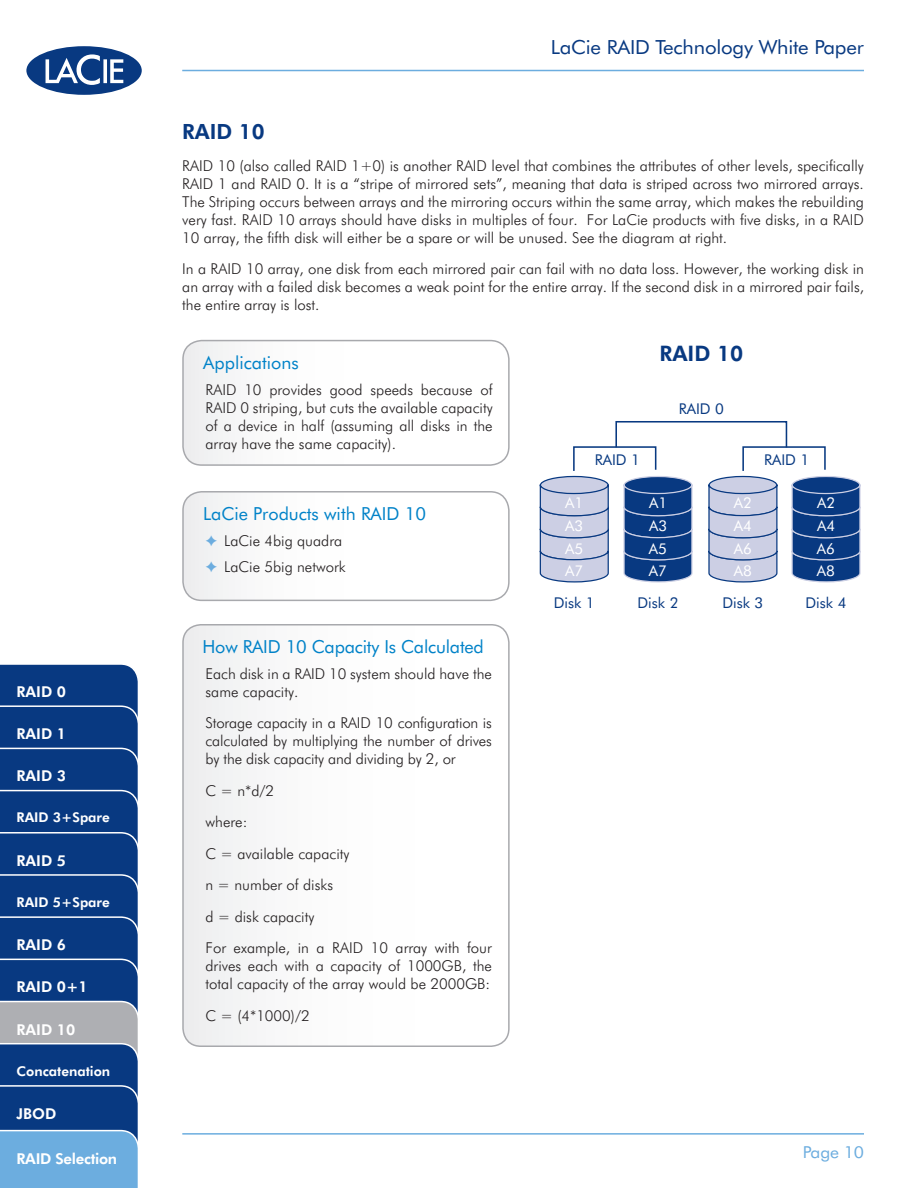
<style>
.page{position:relative;width:918px;height:1188px;background:#fff}
.page>*{position:absolute;margin:0;border:0;box-sizing:border-box;transform-origin:0 0}
.t1{font:800 21.45px "Futura BT";color:#083981}
._1_1_Heading{font:800 21px "Futura BT";color:#083981}
.t2{font:19.5px "Futura BT";letter-spacing:-.01em;color:#083981;scale:1.05 1}
._1_1_1_Heading{font:18px "Futura BT";color:#0082c8}
.t3{font:16.5px "Futura BT";color:#6caddf;scale:1.05 1}
.Bullets{font:300 15px/18px "Futura BT";color:#231f20;text-align:justify}
.t4{font:800 15px "Futura BT";color:#fff}
.t5{font:800 15px "Futura BT";letter-spacing:-.02em;color:#fff}
.t6{font:14.85px "Futura BT";color:#083981}
.t7{font:14.85px/22.6px "Futura BT";color:#fff;text-align:justify}
.t8{font:800 13.5px "Futura BT";color:#fff}
.s1{color:#6caddf}
</style>
<div class="page">
<hr style="left:182px;top:1133px;width:682px;height:2px;background:#6caddf">
<hr style="left:182px;top:70px;width:682px;height:1px;background:#6caddf">
<svg style="left:26px;top:46px;width:116px;height:49px"></svg>
<svg style="left:792px;top:476px;width:68px;height:18px"></svg>
<div style="left:791px;top:476px;width:70px;height:19px;border:1px solid #cccfe4;border-radius:50%"></div>
<svg style="left:791px;top:483px;width:70px;height:100px;background:#244f8f"></svg>
<svg style="left:573px;top:446px;width:84px;height:25px"></svg>
<svg style="left:742px;top:446px;width:84px;height:25px"></svg>
<div style="left:615px;top:421px;width:172px;height:27px;border:2px solid #083981"></div>
<svg style="left:709px;top:476px;width:68px;height:18px"></svg>
<div style="left:708px;top:476px;width:70px;height:19px;border:1px solid #083981;border-radius:50%"></div>
<svg style="left:708px;top:483px;width:70px;height:100px;background:#bac1db"></svg>
<svg style="left:624px;top:476px;width:68px;height:18px"></svg>
<div style="left:623px;top:476px;width:70px;height:19px;border:1px solid #cccfe4;border-radius:50%"></div>
<svg style="left:623px;top:483px;width:70px;height:100px;background:#244f8f"></svg>
<svg style="left:540px;top:476px;width:68px;height:18px"></svg>
<div style="left:540px;top:476px;width:69px;height:19px;border:1px solid #083981;border-radius:50%"></div>
<svg style="left:539px;top:483px;width:70px;height:100px;background:#bac1db"></svg>
<svg style="left:185px;top:341px;width:322px;height:122px"></svg>
<div style="left:182px;top:340px;width:328px;height:126px;border:2px solid #a8a9ad;border-radius:19px"></div>
<svg style="left:185px;top:494px;width:322px;height:106px"></svg>
<div style="left:182px;top:491px;width:328px;height:110px;border:2px solid #a8a9ad;border-radius:19px"></div>
<svg style="left:183px;top:625px;width:324px;height:421px"></svg>
<div style="left:182px;top:624px;width:328px;height:423px;border:2px solid #a8a9ad;border-radius:18px"></div>
<svg style="left:0;top:664px;width:138px;height:524px;background:#275593"></svg>
<p class="t4" style="left:16px;top:683px;width:51px">RAID 0</p>
<p class="t4" style="left:16px;top:725px;width:51px">RAID 1</p>
<p class="t4" style="left:16px;top:767px;width:51px">RAID 3</p>
<p class="t8" style="left:16px;top:809px;width:95px">RAID 3+Spare</p>
<p class="t4" style="left:16px;top:851px;width:51px">RAID 5</p>
<p class="t8" style="left:16px;top:894px;width:95px">RAID 5+Spare</p>
<p class="t4" style="left:16px;top:936px;width:51px">RAID 6</p>
<p class="t4" style="left:16px;top:978px;width:73px">RAID 0+1</p>
<p class="t4" style="left:16px;top:1020px;width:60px">RAID 10</p>
<p class="t8" style="left:16px;top:1063px;width:95px">Concatenation</p>
<p class="t4" style="left:16px;top:1104px;width:41px">JBOD</p>
<p class="t5" style="left:16px;top:1149px;width:102px">RAID Selection</p>
<h3 class="t2" style="left:551px;top:36px;width:300px">LaCie RAID Technology White Paper</h3>
<p class="_1_1_Heading" style="left:182px;top:119px;width:84px">RAID 10</p>
<p class="Bullets" style="left:182px;top:156px;width:683px">RAID 10 (also called RAID 1+0) is another RAID level that combines the attributes of other levels, specifically RAID 1 and RAID 0. It is a “stripe of mirrored sets”, meaning that data is striped across two mirrored arrays.<br>The Striping occurs between arrays and the mirroring occurs within the same array, which makes the rebuilding very fast. RAID 10 arrays should have disks in multiples of four. For LaCie products with five disks, in a RAID 10 array, the fifth disk will either be a spare or will be unused. See the diagram at right.</p>
<p class="Bullets" style="left:182px;top:260px;width:683px">In a RAID 10 array, one disk from each mirrored pair can fail with no data loss. However, the working disk in an array with a failed disk becomes a weak point for the entire array. If the second disk in a mirrored pair fails, the entire array is lost.</p>
<p class="_1_1_1_Heading" style="left:203px;top:351px;width:97px">Applications</p>
<p class="Bullets" style="left:206px;top:380px;width:289px">RAID 10 provides good speeds because of RAID 0 striping, but cuts the available capacity of a device in half (assuming all disks in the array have the same capacity).</p>
<p class="_1_1_1_Heading" style="left:203px;top:502px;width:224px">LaCie Products with RAID 10</p>
<p class="Bullets" style="left:205px;top:531px;width:138px"><span class="s1">✦</span> LaCie 4big quadra</p>
<p class="Bullets" style="left:205px;top:558px;width:142px"><span class="s1">✦</span> LaCie 5big network</p>
<p class="_1_1_1_Heading" style="left:202px;top:635px;width:283px">How RAID 10 Capacity Is Calculated</p>
<p class="Bullets" style="left:206px;top:664px;width:288px">Each disk in a RAID 10 system should have the same capacity.</p>
<p class="Bullets" style="left:206px;top:714px;width:288px">Storage capacity in a RAID 10 configuration is calculated by multiplying the number of drives by the disk capacity and dividing by 2, or</p>
<p class="Bullets" style="left:206px;top:781px;width:70px">C = n*d/2</p>
<p class="Bullets" style="left:206px;top:813px;width:43px">where:</p>
<p class="Bullets" style="left:206px;top:844px;width:146px">C = available capacity</p>
<p class="Bullets" style="left:206px;top:876px;width:129px">n = number of disks</p>
<p class="Bullets" style="left:206px;top:907px;width:110px">d = disk capacity</p>
<p class="Bullets" style="left:206px;top:939px;width:288px">For example, in a RAID 10 array with four drives each with a capacity of 1000GB, the total capacity of the array would be 2000GB:</p>
<p class="Bullets" style="left:206px;top:1006px;width:106px">C = (4*1000)/2</p>
<p class="t1" style="left:659px;top:341px;width:85px">RAID 10</p>
<p class="t6" style="left:679px;top:399px;width:47px">RAID 0</p>
<p class="t6" style="left:595px;top:451px;width:47px">RAID 1</p>
<p class="t6" style="left:764px;top:451px;width:47px">RAID 1</p>
<p class="t7" style="left:565px;top:491px;width:20px">A1<br>A3<br>A5<br>A7</p>
<p class="t6" style="left:554px;top:593px;width:42px">Disk 1</p>
<p class="t6" style="left:638px;top:593px;width:42px">Disk 2</p>
<p class="t6" style="left:722px;top:593px;width:42px">Disk 3</p>
<p class="t6" style="left:806px;top:593px;width:42px">Disk 4</p>
<p class="t7" style="left:649px;top:491px;width:20px">A1<br>A3</p>
<p class="t7" style="left:649px;top:559px;width:20px">A7</p>
<p class="t7" style="left:734px;top:491px;width:20px">A2</p>
<p class="t7" style="left:734px;top:538px;width:20px;line-height:21.9px">A6<br>A8</p>
<p class="t7" style="left:817px;top:491px;width:20px">A2<br>A4<br>A6<br>A8</p>
<p class="t7" style="left:734px;top:514px;width:20px">A4</p>
<p class="t7" style="left:649px;top:537px;width:20px">A5</p>
<p class="t3" style="left:803px;top:1142px;width:60px">Page 10</p>
</div>
